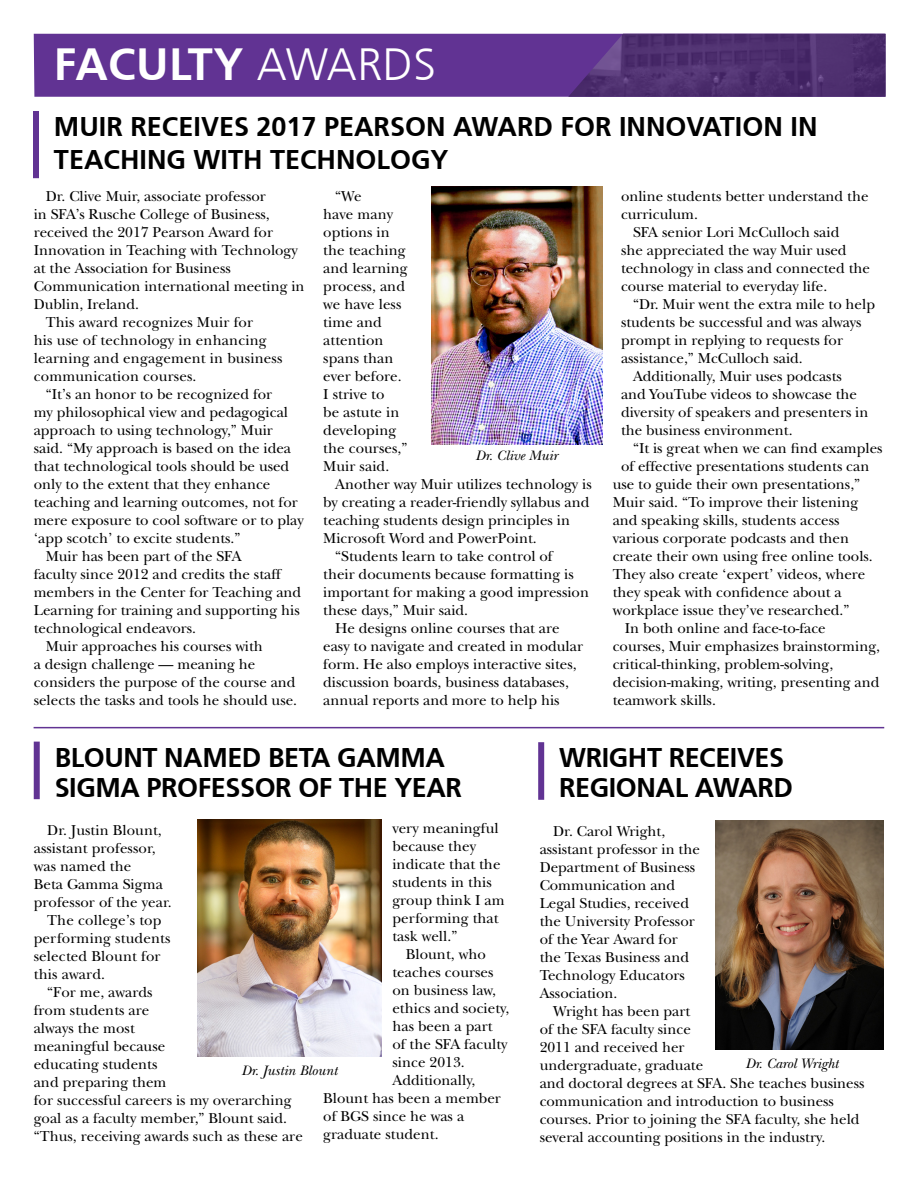
<style>
.page{position:relative;width:918px;height:1188px;background:#fff}
.page>*{position:absolute;margin:0;border:0;box-sizing:border-box;transform-origin:0 0}
.t1{font:700 45px "Frutiger";letter-spacing:.01em;color:#fff}
.t2{font:700 27px/30px "Frutiger";letter-spacing:-.015em;color:#000}
.t3{font:15px/18px "New Baskerville Std";color:#000}
.t4{font:italic 14.25px "New Baskerville Std";color:#000}
.s1{font-weight:300}
</style>
<div class="page">
<div style="left:34px;top:34px;width:534px;height:63px;background:#613393"></div>
<img style="left:568px;top:34px;width:318px;height:63px">
<div style="left:34px;top:742px;width:6px;height:57px;background:#613393"></div>
<div style="left:538px;top:742px;width:6px;height:58px;background:#613393"></div>
<div style="left:33px;top:111px;width:6px;height:67px;background:#613393"></div>
<hr style="left:34px;top:727px;width:850px;height:1px;background:#613393">
<img style="left:431px;top:186px;width:171px;height:259px">
<img style="left:198px;top:819px;width:184px;height:238px">
<img style="left:716px;top:821px;width:168px;height:228px">
<h1 class="t1" style="left:54px;top:37px;width:384px">FACULTY <span class="s1">AWARDS</span></h1>
<h2 class="t2" style="left:54px;top:110px;width:765px;line-height:32.4px">MUIR RECEIVES 2017 PEARSON AWARD FOR INNOVATION IN<br>TEACHING WITH TECHNOLOGY</h2>
<p class="t3" style="left:46px;top:187px;width:222px">Dr. Clive Muir, associate professor</p>
<p class="t3" style="left:34px;top:205px;width:238px">in SFA’s Rusche College of Business,</p>
<p class="t3" style="left:34px;top:223px;width:241px">received the 2017 Pearson Award for</p>
<p class="t3" style="left:34px;top:241px;width:265px">Innovation in Teaching with Technology</p>
<p class="t3" style="left:34px;top:259px;width:199px">at the Association for Business</p>
<p class="t3" style="left:34px;top:277px;width:272px">Communication international meeting in</p>
<p class="t3" style="left:34px;top:295px;width:107px">Dublin, Ireland.</p>
<p class="t3" style="left:46px;top:313px;width:209px">This award recognizes Muir for</p>
<p class="t3" style="left:34px;top:331px;width:234px">his use of technology in enhancing</p>
<p class="t3" style="left:34px;top:349px;width:250px">learning and engagement in business</p>
<p class="t3" style="left:34px;top:367px;width:164px">communication courses.</p>
<p class="t3" style="left:46px;top:385px;width:228px">“It’s an honor to be recognized for</p>
<p class="t3" style="left:34px;top:403px;width:256px">my philosophical view and pedagogical</p>
<p class="t3" style="left:34px;top:421px;width:241px">approach to using technology,” Muir</p>
<p class="t3" style="left:34px;top:439px;width:259px">said. “My approach is based on the idea</p>
<p class="t3" style="left:34px;top:457px;width:257px">that technological tools should be used</p>
<p class="t3" style="left:34px;top:475px;width:238px">only to the extent that they enhance</p>
<p class="t3" style="left:34px;top:493px;width:265px">teaching and learning outcomes, not for</p>
<p class="t3" style="left:34px;top:511px;width:272px">mere exposure to cool software or to play</p>
<p class="t3" style="left:34px;top:529px;width:208px">‘app scotch’ to excite students.”</p>
<p class="t3" style="left:46px;top:547px;width:197px">Muir has been part of the SFA</p>
<p class="t3" style="left:34px;top:565px;width:249px">faculty since 2012 and credits the staff</p>
<p class="t3" style="left:34px;top:583px;width:269px">members in the Center for Teaching and</p>
<p class="t3" style="left:34px;top:601px;width:268px">Learning for training and supporting his</p>
<p class="t3" style="left:34px;top:619px;width:164px">technological endeavors.</p>
<p class="t3" style="left:46px;top:637px;width:219px">Muir approaches his courses with</p>
<p class="t3" style="left:34px;top:655px;width:223px">a design challenge — meaning he</p>
<p class="t3" style="left:34px;top:673px;width:263px">considers the purpose of the course and</p>
<p class="t3" style="left:34px;top:691px;width:265px">selects the tasks and tools he should use.</p>
<p class="t3" style="left:323px;top:187px;width:86px;text-indent:12px">“We<br>have many options in the teaching and learning process, and we have less time and attention spans than ever before.<br>I strive to<br>be astute in developing the courses,”<br>Muir said.</p>
<p class="t3" style="left:335px;top:475px;width:258px">Another way Muir utilizes technology is</p>
<p class="t3" style="left:323px;top:493px;width:268px">by creating a reader-friendly syllabus and</p>
<p class="t3" style="left:323px;top:511px;width:248px">teaching students design principles in</p>
<p class="t3" style="left:323px;top:529px;width:215px">Microsoft Word and PowerPoint.</p>
<p class="t3" style="left:335px;top:547px;width:219px">“Students learn to take control of</p>
<p class="t3" style="left:323px;top:565px;width:252px">their documents because formatting is</p>
<p class="t3" style="left:323px;top:583px;width:267px">important for making a good impression</p>
<p class="t3" style="left:323px;top:601px;width:146px">these days,” Muir said.</p>
<p class="t3" style="left:335px;top:619px;width:226px">He designs online courses that are</p>
<p class="t3" style="left:323px;top:637px;width:261px">easy to navigate and created in modular</p>
<p class="t3" style="left:323px;top:655px;width:255px">form. He also employs interactive sites,</p>
<p class="t3" style="left:323px;top:673px;width:247px">discussion boards, business databases,</p>
<p class="t3" style="left:323px;top:691px;width:238px">annual reports and more to help his</p>
<p class="t4" style="left:476px;top:447px;width:83px">Dr. Clive Muir</p>
<p class="t3" style="left:621px;top:187px;width:249px">online students better understand the</p>
<p class="t3" style="left:621px;top:205px;width:79px">curriculum.</p>
<p class="t3" style="left:633px;top:223px;width:208px">SFA senior Lori McCulloch said</p>
<p class="t3" style="left:621px;top:241px;width:227px">she appreciated the way Muir used</p>
<p class="t3" style="left:621px;top:259px;width:251px">technology in class and connected the</p>
<p class="t3" style="left:621px;top:277px;width:208px">course material to everyday life.</p>
<p class="t3" style="left:633px;top:295px;width:244px">“Dr. Muir went the extra mile to help</p>
<p class="t3" style="left:621px;top:313px;width:242px">students be successful and was always</p>
<p class="t3" style="left:621px;top:331px;width:223px">prompt in replying to requests for</p>
<p class="t3" style="left:621px;top:349px;width:183px">assistance,” McCulloch said.</p>
<p class="t3" style="left:633px;top:367px;width:210px">Additionally, Muir uses podcasts</p>
<p class="t3" style="left:621px;top:385px;width:238px">and YouTube videos to showcase the</p>
<p class="t3" style="left:621px;top:403px;width:249px">diversity of speakers and presenters in</p>
<p class="t3" style="left:621px;top:421px;width:173px">the business environment.</p>
<p class="t3" style="left:633px;top:439px;width:251px">“It is great when we can find examples</p>
<p class="t3" style="left:621px;top:457px;width:250px">of effective presentations students can</p>
<p class="t3" style="left:613px;top:475px;width:249px">use to guide their own presentations,”</p>
<p class="t3" style="left:613px;top:493px;width:247px">Muir said. “To improve their listening</p>
<p class="t3" style="left:613px;top:511px;width:228px">and speaking skills, students access</p>
<p class="t3" style="left:613px;top:529px;width:238px">various corporate podcasts and then</p>
<p class="t3" style="left:613px;top:547px;width:262px">create their own using free online tools.</p>
<p class="t3" style="left:613px;top:565px;width:254px">They also create ‘expert’ videos, where</p>
<p class="t3" style="left:613px;top:583px;width:230px">they speak with confidence about a</p>
<p class="t3" style="left:613px;top:601px;width:238px">workplace issue they’ve researched.”</p>
<p class="t3" style="left:625px;top:619px;width:202px">In both online and face-to-face</p>
<p class="t3" style="left:613px;top:637px;width:269px">courses, Muir emphasizes brainstorming,</p>
<p class="t3" style="left:613px;top:655px;width:222px">critical-thinking, problem-solving,</p>
<p class="t3" style="left:613px;top:673px;width:268px">decision-making, writing, presenting and</p>
<p class="t3" style="left:613px;top:691px;width:105px">teamwork skills.</p>
<h2 class="t2" style="left:55px;top:742px;width:409px">BLOUNT NAMED BETA GAMMA<br>SIGMA PROFESSOR OF THE YEAR</h2>
<h2 class="t2" style="left:559px;top:743px;width:235px">WRIGHT RECEIVES<br>REGIONAL AWARD</h2>
<p class="t3" style="left:392px;top:819px;width:114px">very meaningful because they indicate that the students in this group think I am performing that task well.”</p>
<p class="t3" style="left:406px;top:945px;width:81px">Blount, who</p>
<p class="t3" style="left:392px;top:963px;width:103px">teaches courses</p>
<p class="t3" style="left:392px;top:981px;width:105px">on business law,</p>
<p class="t3" style="left:392px;top:999px;width:119px">ethics and society,</p>
<p class="t3" style="left:392px;top:1017px;width:102px">has been a part</p>
<p class="t3" style="left:392px;top:1035px;width:117px">of the SFA faculty</p>
<p class="t3" style="left:392px;top:1053px;width:74px">since 2013.</p>
<p class="t3" style="left:392px;top:1071px;width:85px">Additionally,</p>
<p class="t3" style="left:323px;top:1089px;width:179px">Blount has been a member</p>
<p class="t3" style="left:323px;top:1107px;width:142px">of BGS since he was a</p>
<p class="t3" style="left:323px;top:1125px;width:117px">graduate student.</p>
<p class="t3" style="left:47px;top:821px;width:116px">Dr. Justin Blount,</p>
<p class="t3" style="left:34px;top:839px;width:123px">assistant professor,</p>
<p class="t3" style="left:34px;top:857px;width:99px">was named the</p>
<p class="t3" style="left:34px;top:875px;width:131px">Beta Gamma Sigma</p>
<p class="t3" style="left:34px;top:893px;width:140px">professor of the year.</p>
<p class="t3" style="left:47px;top:911px;width:116px">The college’s top</p>
<p class="t3" style="left:34px;top:929px;width:138px">performing students</p>
<p class="t3" style="left:34px;top:947px;width:128px">selected Blount for</p>
<p class="t3" style="left:34px;top:965px;width:73px">this award.</p>
<p class="t3" style="left:47px;top:983px;width:107px">“For me, awards</p>
<p class="t3" style="left:34px;top:1001px;width:117px">from students are</p>
<p class="t3" style="left:34px;top:1019px;width:103px">always the most</p>
<p class="t3" style="left:34px;top:1037px;width:133px">meaningful because</p>
<p class="t3" style="left:34px;top:1055px;width:125px">educating students</p>
<p class="t3" style="left:34px;top:1073px;width:134px">and preparing them</p>
<p class="t3" style="left:34px;top:1091px;width:259px">for successful careers is my overarching</p>
<p class="t3" style="left:34px;top:1109px;width:255px">goal as a faculty member,” Blount said.</p>
<p class="t3" style="left:34px;top:1127px;width:271px">“Thus, receiving awards such as these are</p>
<p class="t4" style="left:242px;top:1062px;width:97px">Dr. Justin Blount</p>
<p class="t3" style="left:540px;top:823px;width:162px;text-indent:14px">Dr. Carol Wright, assistant professor in the<br>Department of Business<br>Communication and<br>Legal Studies, received the University Professor of the Year Award for the Texas Business and<br>Technology Educators<br>Association.</p>
<p class="t3" style="left:540px;top:1003px;width:326px;text-indent:14px">Wright has been part<br>of the SFA faculty since<br>2011 and received her<br>undergraduate, graduate<br>and doctoral degrees at SFA. She teaches business communication and introduction to business courses. Prior to joining the SFA faculty, she held several accounting positions in the industry.</p>
<p class="t4" style="left:746px;top:1055px;width:94px">Dr. Carol Wright</p>
</div>
